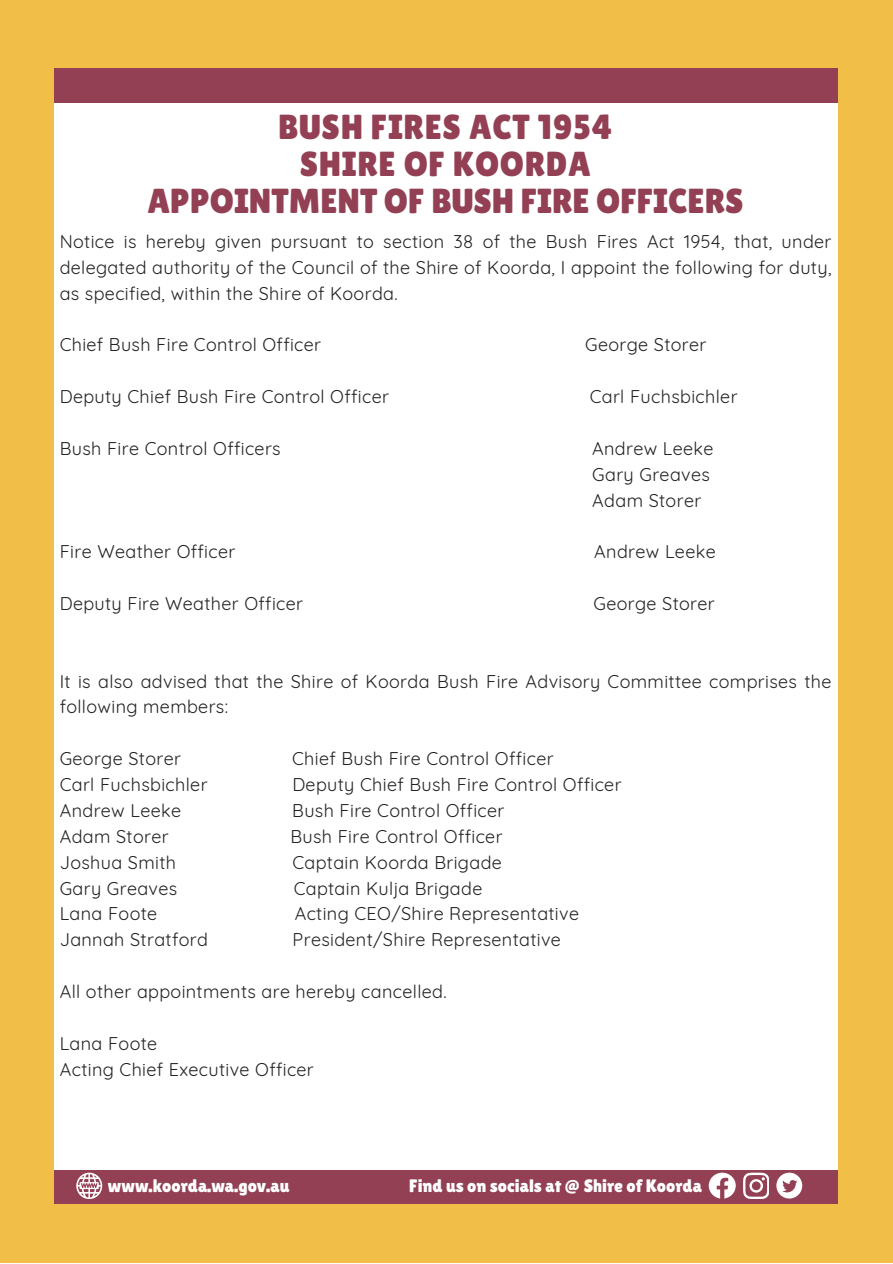
<style>
.page{position:relative;width:893px;height:1264px;background:#fff}
.page>*{position:absolute;margin:0;border:0;box-sizing:border-box;transform-origin:0 0}
.t1{font:34.65px "Lilita One";letter-spacing:.02em;color:#934054}
.t2{font:34.65px "Lilita One";color:#934054}
.t3{font:18px/25.8px "Quicksand";letter-spacing:.02em;color:#222;text-align:justify}
.t4{font:18px "Lilita One";color:#fff}
</style>
<div class="page">
<div style="left:0;top:0;width:892px;height:1262px;background:#f1be48"></div>
<div style="left:55px;top:81px;width:782px;height:1109px;background:#fff"></div>
<div style="left:55px;top:1169px;width:782px;height:33px;background:#934054"></div>
<div style="left:55px;top:68px;width:782px;height:34px;background:#934054"></div>
<svg style="left:76px;top:1169px;width:26px;height:29px"></svg>
<svg style="left:708px;top:1169px;width:27px;height:29px"></svg>
<svg style="left:743px;top:1169px;width:25px;height:29px"></svg>
<svg style="left:776px;top:1169px;width:26px;height:29px"></svg>
<p class="t1" style="left:278px;top:107px;width:336px">BUSH FIRES ACT 1954</p>
<p class="t1" style="left:299px;top:144px;width:292px">SHIRE OF KOORDA</p>
<p class="t2" style="left:147px;top:181px;width:597px">APPOINTMENT OF BUSH FIRE OFFICERS</p>
<p class="t3" style="left:60px;top:228px;width:773px">Notice is hereby given pursuant to section 38 of the Bush Fires Act 1954, that, under delegated authority of the Council of the Shire of Koorda, I appoint the following for duty, as specified, within the Shire of Koorda.</p>
<p class="t3" style="left:60px;top:332px;width:263px">Chief Bush Fire Control Officer</p>
<p class="t3" style="left:585px;top:332px;width:123px">George Storer</p>
<p class="t3" style="left:60px;top:383px;width:331px">Deputy Chief Bush Fire Control Officer</p>
<p class="t3" style="left:589px;top:383px;width:149px">Carl Fuchsbichler</p>
<p class="t3" style="left:60px;top:435px;width:222px">Bush Fire Control Officers</p>
<p class="t3" style="left:592px;top:435px;width:123px">Andrew Leeke</p>
<p class="t3" style="left:592px;top:461px;width:119px">Gary Greaves</p>
<p class="t3" style="left:592px;top:487px;width:110px">Adam Storer</p>
<p class="t3" style="left:60px;top:538px;width:177px">Fire Weather Officer</p>
<p class="t3" style="left:594px;top:538px;width:123px">Andrew Leeke</p>
<p class="t3" style="left:60px;top:590px;width:245px">Deputy Fire Weather Officer</p>
<p class="t3" style="left:593px;top:590px;width:123px">George Storer</p>
<p class="t3" style="left:60px;top:668px;width:773px">It is also advised that the Shire of Koorda Bush Fire Advisory Committee comprises the following members:</p>
<p class="t3" style="left:60px;top:745px;width:123px">George Storer</p>
<p class="t3" style="left:292px;top:745px;width:263px">Chief Bush Fire Control Officer</p>
<p class="t3" style="left:60px;top:771px;width:149px">Carl Fuchsbichler</p>
<p class="t3" style="left:292px;top:771px;width:331px">Deputy Chief Bush Fire Control Officer</p>
<p class="t3" style="left:60px;top:797px;width:123px">Andrew Leeke</p>
<p class="t3" style="left:292px;top:797px;width:214px">Bush Fire Control Officer</p>
<p class="t3" style="left:60px;top:823px;width:110px">Adam Storer</p>
<p class="t3" style="left:290px;top:823px;width:214px">Bush Fire Control Officer</p>
<p class="t3" style="left:60px;top:849px;width:118px">Joshua Smith</p>
<p class="t3" style="left:292px;top:849px;width:211px">Captain Koorda Brigade</p>
<p class="t3" style="left:60px;top:874px;width:119px">Gary Greaves</p>
<p class="t3" style="left:294px;top:874px;width:190px">Captain Kulja Brigade</p>
<p class="t3" style="left:60px;top:900px;width:99px">Lana Foote</p>
<p class="t3" style="left:295px;top:900px;width:286px">Acting CEO/Shire Representative</p>
<p class="t3" style="left:60px;top:926px;width:150px">Jannah Stratford</p>
<p class="t3" style="left:292px;top:926px;width:270px">President/Shire Representative</p>
<p class="t3" style="left:60px;top:978px;width:388px">All other appointments are hereby cancelled.</p>
<p class="t3" style="left:60px;top:1030px;width:99px">Lana Foote</p>
<p class="t3" style="left:60px;top:1055px;width:256px">Acting Chief Executive Officer</p>
<p class="t4" style="left:108px;top:1174px;width:183px">www.koorda.wa.gov.au</p>
<p class="t4" style="left:409px;top:1170px;width:294px">Find us on socials at @ Shire of Koorda</p>
<p class="t4" style="left:108px;top:1170px;width:183px">www.koorda.wa.gov.au</p>
<p class="t4" style="left:409px;top:1174px;width:294px">Find us on socials at @ Shire of Koorda</p>
</div>
